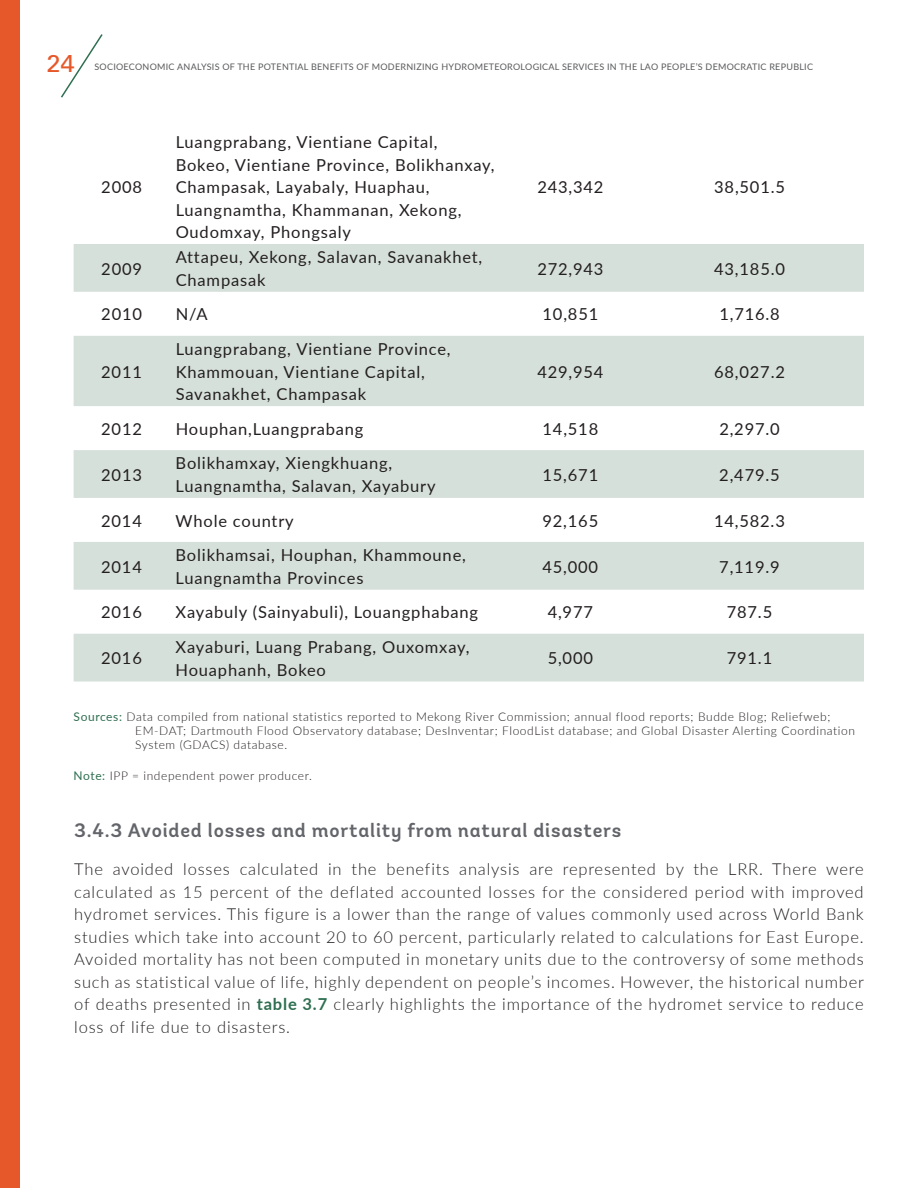
<style>
.page{position:relative;width:918px;height:1188px;background:#fff}
.page>*{position:absolute;margin:0;border:0;box-sizing:border-box;transform-origin:0 0}
.t1{font:24.15px "Univers";color:#e65829;scale:1.05 1}
.t2{font:600 19.5px "Andes";letter-spacing:.04em;color:#63656a}
.t3{font:16.5px/22.5px "Lato";letter-spacing:.05em;color:#231f20}
.t4{font:300 16.5px/22.5px "Lato";letter-spacing:.05em;color:#231f20;text-align:justify}
.t5{font:300 12px/14.4px "Lato";letter-spacing:.05em;color:#231f20}
.t6{font:9px "Lato";letter-spacing:.03em;color:#58595b}
.s1{font-weight:400;color:#2f6f51}
.s2{font-weight:700;color:#2f6f51}
</style>
<div class="page">
<svg style="left:61px;top:34px;width:42px;height:64px"></svg>
<div style="left:0;top:0;width:20px;height:1188px;background:#e65829"></div>
<svg style="left:74px;top:244px;width:790px;height:438px;fill:#d6e0da"></svg>
<h1 class="t1" style="left:46px;top:49px;width:29px">24</h1>
<p class="t6" style="left:94px;top:61px;width:720px">SOCIOECONOMIC ANALYSIS OF THE POTENTIAL BENEFITS OF MODERNIZING HYDROMETEOROLOGICAL SERVICES IN THE LAO PEOPLE’S DEMOCRATIC REPUBLIC</p>
<p class="t3" style="left:101px;top:175px;width:42px">2008</p>
<p class="t3" style="left:176px;top:130px;width:320px">Luangprabang, Vientiane Capital, Bokeo, Vientiane Province, Bolikhanxay, Champasak, Layabaly, Huaphau, Luangnamtha, Khammanan, Xekong, Oudomxay, Phongsaly</p>
<p class="t3" style="left:537px;top:175px;width:68px">243,342</p>
<p class="t3" style="left:714px;top:175px;width:72px">38,501.5</p>
<p class="t3" style="left:101px;top:257px;width:42px">2009</p>
<p class="t3" style="left:176px;top:245px;width:308px">Attapeu, Xekong, Salavan, Savanakhet,<br>Champasak</p>
<p class="t3" style="left:537px;top:257px;width:68px">272,943</p>
<p class="t3" style="left:714px;top:257px;width:72px">43,185.0</p>
<p class="t3" style="left:101px;top:303px;width:42px">2010</p>
<p class="t3" style="left:176px;top:303px;width:33px">N/A</p>
<p class="t3" style="left:543px;top:303px;width:57px">10,851</p>
<p class="t3" style="left:719px;top:303px;width:62px">1,716.8</p>
<p class="t3" style="left:101px;top:360px;width:42px">2011</p>
<p class="t3" style="left:176px;top:337px;width:277px">Luangprabang, Vientiane Province,<br>Khammouan, Vientiane Capital,<br>Savanakhet, Champasak</p>
<p class="t3" style="left:537px;top:360px;width:68px">429,954</p>
<p class="t3" style="left:714px;top:360px;width:72px">68,027.2</p>
<p class="t3" style="left:101px;top:417px;width:42px">2012</p>
<p class="t3" style="left:176px;top:417px;width:189px">Houphan,Luangprabang</p>
<p class="t3" style="left:543px;top:417px;width:57px">14,518</p>
<p class="t3" style="left:719px;top:417px;width:62px">2,297.0</p>
<p class="t3" style="left:101px;top:463px;width:42px">2013</p>
<p class="t3" style="left:176px;top:452px;width:261px">Bolikhamxay, Xiengkhuang,<br>Luangnamtha, Salavan, Xayabury</p>
<p class="t3" style="left:543px;top:463px;width:57px">15,671</p>
<p class="t3" style="left:719px;top:463px;width:62px">2,479.5</p>
<p class="t3" style="left:101px;top:509px;width:42px">2014</p>
<p class="t3" style="left:176px;top:509px;width:120px">Whole country</p>
<p class="t3" style="left:543px;top:509px;width:57px">92,165</p>
<p class="t3" style="left:714px;top:509px;width:72px">14,582.3</p>
<p class="t3" style="left:101px;top:555px;width:42px">2014</p>
<p class="t3" style="left:176px;top:543px;width:292px">Bolikhamsai, Houphan, Khammoune,<br>Luangnamtha Provinces</p>
<p class="t3" style="left:543px;top:555px;width:57px">45,000</p>
<p class="t3" style="left:719px;top:555px;width:62px">7,119.9</p>
<p class="t3" style="left:101px;top:600px;width:42px">2016</p>
<p class="t3" style="left:176px;top:600px;width:304px">Xayabuly (Sainyabuli), Louangphabang</p>
<p class="t3" style="left:548px;top:600px;width:47px">4,977</p>
<p class="t3" style="left:727px;top:600px;width:47px">787.5</p>
<p class="t3" style="left:101px;top:646px;width:42px">2016</p>
<p class="t3" style="left:176px;top:635px;width:296px">Xayaburi, Luang Prabang, Ouxomxay,<br>Houaphanh, Bokeo</p>
<p class="t3" style="left:548px;top:646px;width:47px">5,000</p>
<p class="t3" style="left:727px;top:646px;width:47px">791.1</p>
<p class="t5" style="left:135px;top:709px;width:721px;text-indent:-61px"><span class="s1">Sources:</span> Data compiled from national statistics reported to Mekong River Commission; annual flood reports; Budde Blog; Reliefweb;<br>EM-DAT; Dartmouth Flood Observatory database; DesInventar; FloodList database; and Global Disaster Alerting Coordination<br>System (GDACS) database.</p>
<p class="t5" style="left:74px;top:768px;width:240px"><span class="s1">Note:</span> IPP = independent power producer.</p>
<p class="t2" style="left:74px;top:818px;width:549px">3.4.3 Avoided losses and mortality from natural disasters</p>
<p class="t4" style="left:74px;top:858px;width:791px">The avoided losses calculated in the benefits analysis are represented by the LRR. There were calculated as 15 percent of the deflated accounted losses for the considered period with improved hydromet services. This figure is a lower than the range of values commonly used across World Bank studies which take into account 20 to 60 percent, particularly related to calculations for East Europe.<br>Avoided mortality has not been computed in monetary units due to the controversy of some methods such as statistical value of life, highly dependent on people’s incomes. However, the historical number of deaths presented in <span class="s2">table 3.7</span> clearly highlights the importance of the hydromet service to reduce loss of life due to disasters.</p>
</div>
